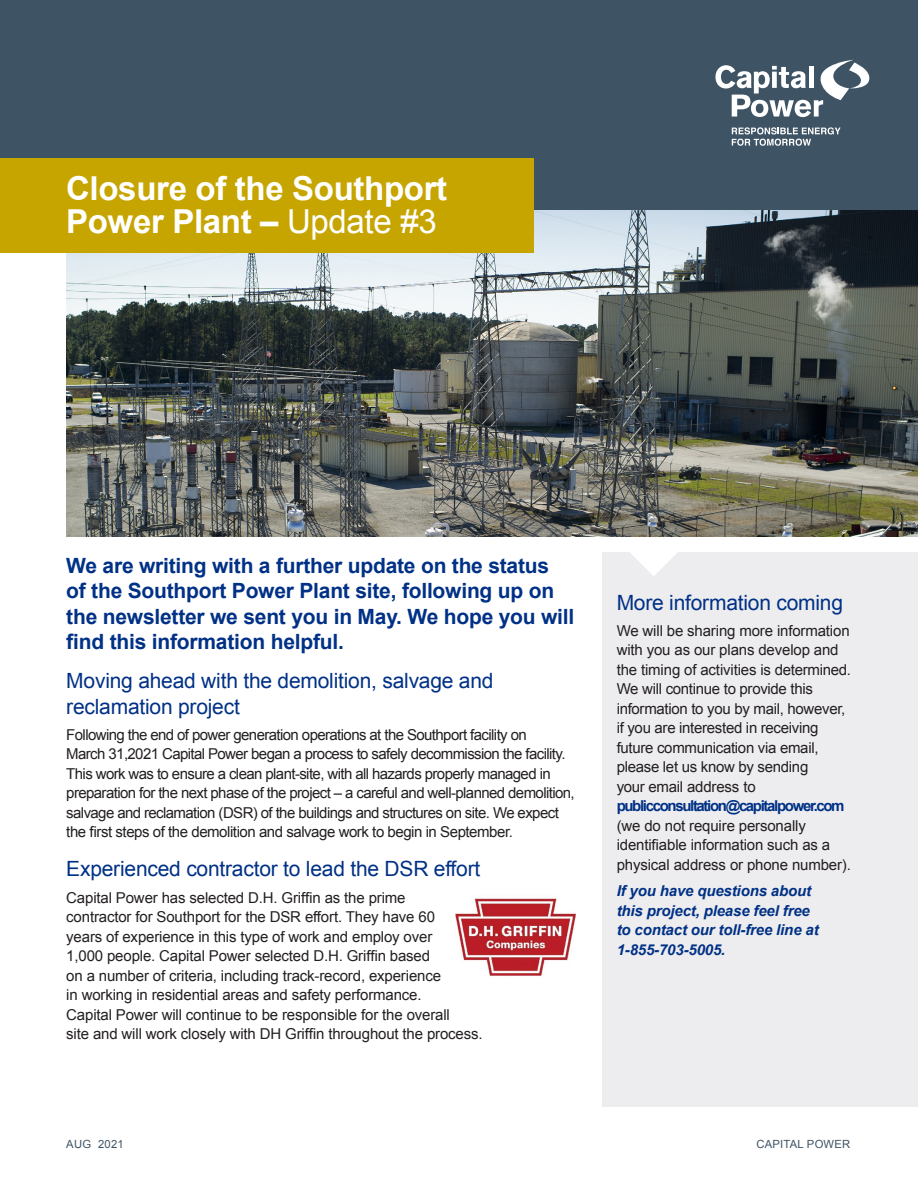
<style>
.page{position:relative;width:918px;height:1188px;background:#fff}
.page>*{position:absolute;margin:0;border:0;box-sizing:border-box;transform-origin:0 0}
.H1_base{font:700 33px/33px "Arial";letter-spacing:-.01em;color:#fff}
.body{font:700 21px/25.5px "Arial";letter-spacing:-.01em;color:#003186}
.body-2{font:21px/25.5px "Arial";letter-spacing:-.01em;color:#003186}
.BODY_NEW{font:15px/19.5px "Arial";letter-spacing:-.02em;color:#231f20}
.BODY_NEW-2{font:15px/19.5px "Arial";letter-spacing:-.04em;color:#231f20}
.body-3{font:italic 700 15px/19.5px "Arial";letter-spacing:-.01em;color:#003186}
.t1{font:11.25px "Arial";letter-spacing:.02em;color:#3e5364}
.s1{font-weight:400}
.s2{font-weight:700;color:#003186}
</style>
<div class="page">
<img style="left:66px;top:210px;width:852px;height:326px">
<div style="left:603px;top:552px;width:315px;height:555px;background:#edecee"></div>
<svg style="left:630px;top:552px;width:48px;height:24px"></svg>
<div style="left:0;top:0;width:918px;height:210px;background:#3e5364"></div>
<svg style="left:716px;top:60px;width:154px;height:57px"></svg>
<svg style="left:732px;top:127px;width:109px;height:19px"></svg>
<div style="left:0;top:158px;width:534px;height:95px;background:#c7a500"></div>
<img style="left:456px;top:898px;width:120px;height:78px">
<h1 class="H1_base" style="left:66px;top:173px;width:383px">Closure of the Southport<br>Power Plant – <span class="s1">Update #3</span></h1>
<p class="body" style="left:66px;top:553px;width:510px">We are writing with a further update on the status<br>of the Southport Power Plant site, following up on the newsletter we sent you in May. We hope you will find this information helpful.</p>
<p class="body-2" style="left:66px;top:668px;width:429px">Moving ahead with the demolition, salvage and reclamation project</p>
<p class="BODY_NEW-2" style="left:66px;top:725px;width:510px">Following the end of power generation operations at the Southport facility on<br>March 31,2021 Capital Power began a process to safely decommission the facility.<br>This work was to ensure a clean plant-site, with all hazards properly managed in preparation for the next phase of the project – a careful and well-planned demolition, salvage and reclamation (DSR) of the buildings and structures on site. We expect the first steps of the demolition and salvage work to begin in September.</p>
<p class="body-2" style="left:66px;top:856px;width:416px">Experienced contractor to lead the DSR effort</p>
<p class="BODY_NEW" style="left:66px;top:888px;width:418px">Capital Power has selected D.H. Griffin as the prime<br>contractor for Southport for the DSR effort. They have 60<br>years of experience in this type of work and employ over<br>1,000 people. Capital Power selected D.H. Griffin based<br>on a number of criteria, including track-record, experience<br>in working in residential areas and safety performance.<br>Capital Power will continue to be responsible for the overall<br>site and will work closely with DH Griffin throughout the process.</p>
<p class="body-2" style="left:617px;top:590px;width:228px">More information coming</p>
<p class="BODY_NEW" style="left:617px;top:621px;width:236px">We will be sharing more information with you as our plans develop and the timing of activities is determined.<br>We will continue to provide this information to you by mail, however, if you are interested in receiving future communication via email, please let us know by sending<br>your email address to <span class="s2">publicconsultation@capitalpower.com </span>(we do not require personally identifiable information such as a physical address or phone number).</p>
<p class="body-3" style="left:617px;top:882px;width:204px">If you have questions about this project, please feel free to contact our toll-free line at<br>1-855-703-5005.</p>
<p class="t1" style="left:66px;top:1136px;width:59px">AUG 2021</p>
<p class="t1" style="left:756px;top:1136px;width:95px">CAPITAL POWER</p>
</div>
